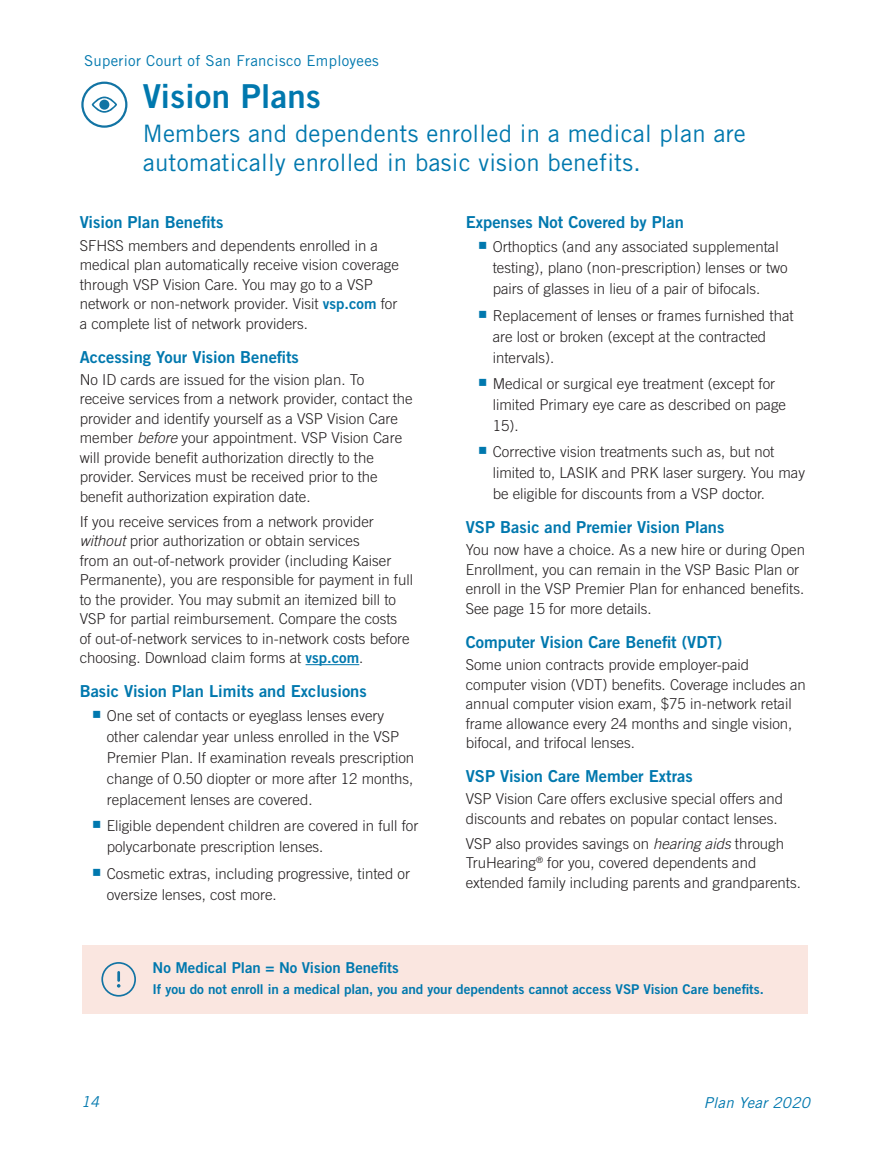
<style>
.page{position:relative;width:891px;height:1161px;background:#fff}
.page>*{position:absolute;margin:0;border:0;box-sizing:border-box;transform-origin:0 0}
.t1{font:33px "Trade Gothic Bold Two";letter-spacing:.01em;color:#0078ae}
.t2{font:24px/28.8px "Trade Gothic";letter-spacing:.01em;color:#0078ae}
.t3{font:16.5px "Trade Gothic Bold Two";color:#0078ae}
.t4{font:300 15px/19.5px "Trade Gothic";color:#231f20}
.t5{font:15px "Trade Gothic";letter-spacing:.02em;color:#0078ae}
.t6{font:15px "Trade Gothic Bold Two";color:#0078ae}
.t7{font:italic 15px "Trade Gothic";letter-spacing:.02em;color:#0078ae}
.t8{font:13.5px "Trade Gothic Bold Two";letter-spacing:-.005em;color:#0078ae}
.s1{font-family:"Trade Gothic Bold Two";font-weight:400;color:#0078ae}
.s2{font-style:italic}
</style>
<div class="page">
<hr style="left:306px;top:664px;width:53px;height:1px;background:#0078ae">
<div style="left:81px;top:82px;width:46px;height:46px;border:2px solid #1274a4;border-radius:50%"></div>
<svg style="left:92px;top:97px;width:25px;height:16px"></svg>
<div style="left:99px;top:100px;width:10px;height:10px;background:#1274a4;border-radius:50%"></div>
<div style="left:82px;top:945px;width:726px;height:68px;background:#fae6e0"></div>
<svg style="left:117px;top:971px;width:3px;height:17px"></svg>
<div style="left:101px;top:962px;width:35px;height:35px;border:2px solid #1274a4;border-radius:50%"></div>
<p class="t5" style="left:84px;top:51px;width:296px">Superior Court of San Francisco Employees</p>
<h1 class="t1" style="left:143px;top:76px;width:180px">Vision Plans</h1>
<h2 class="t2" style="left:143px;top:119px;width:605px">Members and dependents enrolled in a medical plan are automatically enrolled in basic vision benefits.</h2>
<p class="t3" style="left:80px;top:212px;width:145px">Vision Plan Benefits</p>
<p class="t4" style="left:80px;top:235px;width:321px">SFHSS members and dependents enrolled in a medical plan automatically receive vision coverage through VSP Vision Care. You may go to a VSP network or non-network provider. Visit <span class="s1">vsp.com</span> for a complete list of network providers.</p>
<p class="t3" style="left:80px;top:346px;width:221px">Accessing Your Vision Benefits</p>
<p class="t4" style="left:80px;top:369px;width:335px">No ID cards are issued for the vision plan. To receive services from a network provider, contact the provider and identify yourself as a VSP Vision Care member <span class="s2">before</span> your appointment. VSP Vision Care will provide benefit authorization directly to the provider. Services must be received prior to the benefit authorization expiration date.</p>
<p class="t4" style="left:80px;top:511px;width:335px">If you receive services from a network provider <span class="s2">without</span> prior authorization or obtain services<br>from an out-of-network provider (including Kaiser Permanente), you are responsible for payment in full to the provider. You may submit an itemized bill to VSP for partial reimbursement. Compare the costs<br>of out-of-network services to in-network costs before choosing. Download claim forms at <span class="s1">vsp.com</span>.</p>
<p class="t3" style="left:80px;top:681px;width:289px">Basic Vision Plan Limits and Exclusions</p>
<p class="t4" style="left:107px;top:705px;width:309px;line-height:21px">One set of contacts or eyeglass lenses every other calendar year unless enrolled in the VSP Premier Plan. If examination reveals prescription change of 0.50 diopter or more after 12 months, replacement lenses are covered.</p>
<p class="t4" style="left:107px;top:815px;width:313px;line-height:21px">Eligible dependent children are covered in full for polycarbonate prescription lenses.</p>
<p class="t4" style="left:107px;top:863px;width:305px;line-height:21px">Cosmetic extras, including progressive, tinted or oversize lenses, cost more.</p>
<p class="t3" style="left:466px;top:212px;width:220px">Expenses Not Covered by Plan</p>
<p class="t4" style="left:493px;top:236px;width:297px;line-height:21px">Orthoptics (and any associated supplemental testing), plano (non-prescription) lenses or two pairs of glasses in lieu of a pair of bifocals.</p>
<p class="t4" style="left:493px;top:305px;width:302px;line-height:21px">Replacement of lenses or frames furnished that are lost or broken (except at the contracted intervals).</p>
<p class="t4" style="left:493px;top:373px;width:295px;line-height:21px">Medical or surgical eye treatment (except for limited Primary eye care as described on page<br>15).</p>
<p class="t4" style="left:493px;top:441px;width:314px;line-height:21px">Corrective vision treatments such as, but not limited to, LASIK and PRK laser surgery. You may be eligible for discounts from a VSP doctor.</p>
<p class="t3" style="left:466px;top:517px;width:260px">VSP Basic and Premier Vision Plans</p>
<p class="t4" style="left:466px;top:540px;width:341px">You now have a choice. As a new hire or during Open Enrollment, you can remain in the VSP Basic Plan or enroll in the VSP Premier Plan for enhanced benefits.<br>See page 15 for more details.</p>
<p class="t3" style="left:466px;top:632px;width:258px">Computer Vision Care Benefit (VDT)</p>
<p class="t4" style="left:466px;top:655px;width:342px">Some union contracts provide employer-paid computer vision (VDT) benefits. Coverage includes an annual computer vision exam, $75 in-network retail frame allowance every 24 months and single vision, bifocal, and trifocal lenses.</p>
<p class="t3" style="left:466px;top:766px;width:228px">VSP Vision Care Member Extras</p>
<p class="t4" style="left:466px;top:789px;width:319px">VSP Vision Care offers exclusive special offers and discounts and rebates on popular contact lenses.</p>
<p class="t4" style="left:466px;top:833px;width:337px">VSP also provides savings on <span class="s2">hearing aids</span> through<br>TruHearing<sup>®</sup> for you, covered dependents and extended family including parents and grandparents.</p>
<p class="t6" style="left:153px;top:959px;width:248px">No Medical Plan = No Vision Benefits</p>
<p class="t8" style="left:153px;top:981px;width:613px">If you do not enroll in a medical plan, you and your dependents cannot access VSP Vision Care benefits.</p>
<p class="t7" style="left:81px;top:1092px;width:20px">14</p>
<p class="t7" style="left:704px;top:1094px;width:108px">Plan Year 2020</p>
</div>
